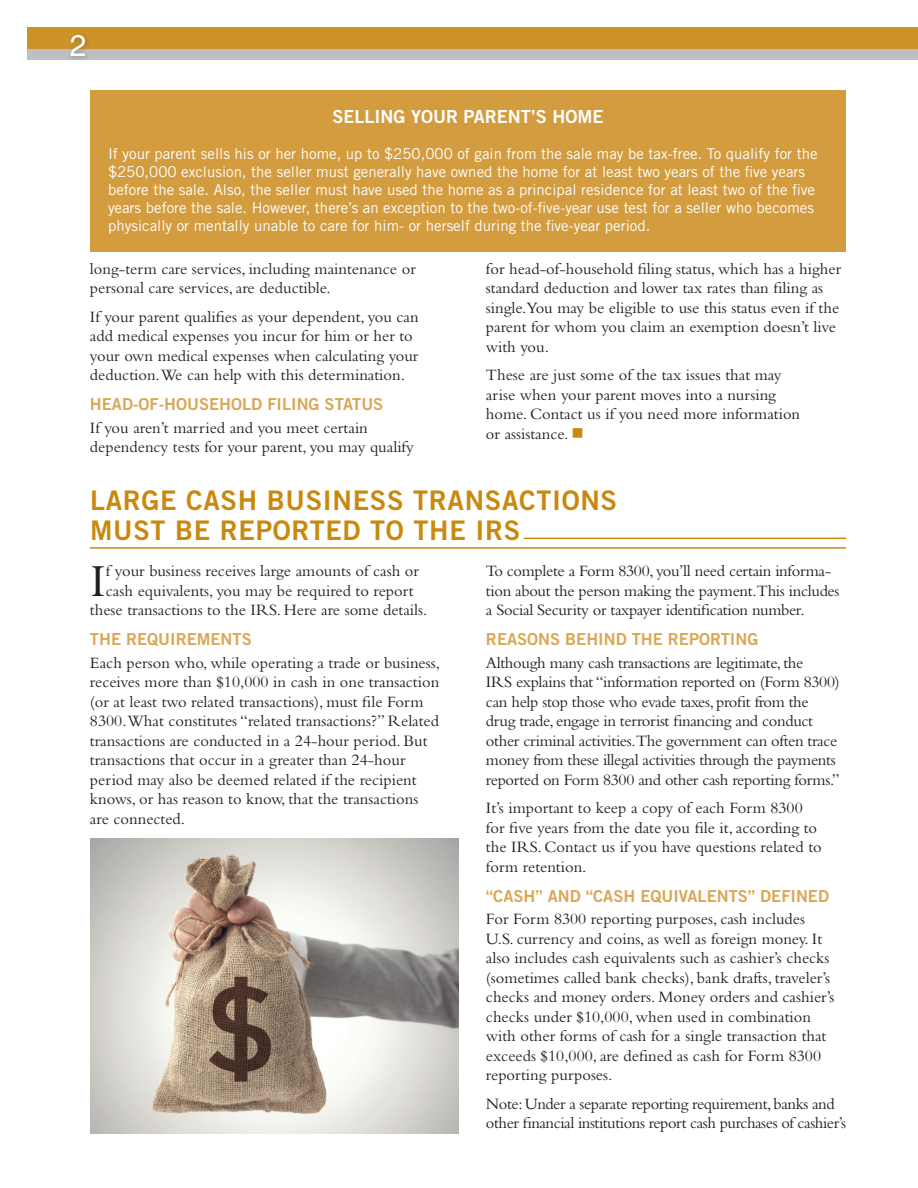
<style>
.page{position:relative;width:918px;height:1188px;background:#fff}
.page>*{position:absolute;margin:0;border:0;box-sizing:border-box;transform-origin:0 0}
.t1{font:47.85px "Bembo Std";color:#231f20}
.t2{font:30px "Helvetica LT Std";color:#fff}
.t3{font:27px/30px "Trade Gothic LT Std Bd 2";letter-spacing:.025em;color:#c8890e}
.t4{font:18px "Trade Gothic LT Std Bd 2";color:#fff}
.t5{font:16.5px/19.5px "Bembo Std";color:#231f20}
.t6{font:16.5px/19.5px "Bembo Std";letter-spacing:-.02em;color:#231f20}
.t7{font:16.5px/19.5px "Bembo Std";letter-spacing:-.025em;color:#231f20}
.t8{font:16.5px "Trade Gothic LT Std Bd 2";color:#d9a756}
.t9{font:15px/18px "Trade Gothic LT Std";color:#fff}
.s1{color:#c8890e}
</style>
<div class="page">
<div style="left:27px;top:44px;width:891px;height:16px;background:#bebfc2"></div>
<div style="left:27px;top:27px;width:891px;height:22px;background:#cd9328"></div>
<hr style="left:524px;top:538px;width:322px;height:1px;background:#c8890e">
<hr style="left:90px;top:547px;width:756px;height:2px;background:#c8890e">
<div style="left:67px;top:31px;width:24px;height:31px;background:#231f20;opacity:.3"></div>
<div style="left:90px;top:90px;width:756px;height:162px;background:#d39c3f"></div>
<img style="left:90px;top:839px;width:369px;height:295px">
<h2 class="t2" style="left:70px;top:28px;width:18px">2</h2>
<p class="t4" style="left:333px;top:106px;width:272px">SELLING YOUR PARENT’S HOME</p>
<p class="t9" style="left:108px;top:145px;width:711px">If your parent sells his or her home, up to $250,000 of gain from the sale may be tax-free. To qualify for the $250,000 exclusion, the seller must generally have owned the home for at least two years of the five years before the sale. Also, the seller must have used the home as a principal residence for at least two of the five years before the sale. However, there’s an exception to the two-of-five-year use test for a seller who becomes physically or mentally unable to care for him- or herself during the five-year period.</p>
<p class="t5" style="left:90px;top:258px;width:327px">long-term care services, including maintenance or personal care services, are deductible.</p>
<p class="t5" style="left:90px;top:306px;width:330px">If your parent qualifies as your dependent, you can add medical expenses you incur for him or her to your own medical expenses when calculating your deduction.We can help with this determination.</p>
<p class="t8" style="left:90px;top:394px;width:295px">HEAD-OF-HOUSEHOLD FILING STATUS</p>
<p class="t5" style="left:90px;top:417px;width:325px">If you aren’t married and you meet certain dependency tests for your parent, you may qualify</p>
<p class="t5" style="left:486px;top:258px;width:357px">for head-of-household filing status, which has a higher standard deduction and lower tax rates than filing as single.You may be eligible to use this status even if the parent for whom you claim an exemption doesn’t live with you.</p>
<p class="t5" style="left:486px;top:365px;width:316px">These are just some of the tax issues that may arise when your parent moves into a nursing home. Contact us if you need more information or assistance. <span class="s1">■</span></p>
<h3 class="t3" style="left:90px;top:485px;width:529px">LARGE CASH BUSINESS TRANSACTIONS<br>MUST BE REPORTED TO THE IRS</h3>
<p class="t5" style="left:90px;top:561px;width:339px;text-align:center">f your business receives large amounts of cash or cash equivalents, you may be required to report these transactions to the IRS. Here are some details.</p>
<p class="t8" style="left:90px;top:629px;width:163px">THE REQUIREMENTS</p>
<p class="t5" style="left:90px;top:653px;width:352px">Each person who, while operating a trade or business, receives more than $10,000 in cash in one transaction (or at least two related transactions), must file Form 8300.What constitutes “related transactions?” Related transactions are conducted in a 24-hour period. But transactions that occur in a greater than 24-hour period may also be deemed related if the recipient knows, or has reason to know, that the transactions are connected.</p>
<h1 class="t1" style="left:90px;top:553px;width:17px">I</h1>
<p class="t6" style="left:486px;top:561px;width:355px">To complete a Form 8300, you’ll need certain informa&shy;tion about the person making the payment.This includes a Social Security or taxpayer identification number.</p>
<p class="t8" style="left:486px;top:629px;width:274px">REASONS BEHIND THE REPORTING</p>
<p class="t6" style="left:486px;top:653px;width:355px">Although many cash transactions are legitimate, the<br>IRS explains that “information reported on (Form 8300) can help stop those who evade taxes, profit from the drug trade, engage in terrorist financing and conduct other criminal activities.The government can often trace money from these illegal activities through the payments reported on Form 8300 and other cash reporting forms.”</p>
<p class="t5" style="left:486px;top:798px;width:337px">It’s important to keep a copy of each Form 8300 for five years from the date you file it, according to the IRS. Contact us if you have questions related to form retention.</p>
<p class="t8" style="left:486px;top:886px;width:345px">“CASH” AND “CASH EQUIVALENTS” DEFINED</p>
<p class="t5" style="left:486px;top:909px;width:350px">For Form 8300 reporting purposes, cash includes U.S. currency and coins, as well as foreign money. It also includes cash equivalents such as cashier’s checks (sometimes called bank checks), bank drafts, traveler’s checks and money orders. Money orders and cashier’s checks under $10,000, when used in combination with other forms of cash for a single transaction that exceeds $10,000, are defined as cash for Form 8300 reporting purposes.</p>
<p class="t7" style="left:486px;top:1094px;width:362px">Note: Under a separate reporting requirement, banks and other financial institutions report cash purchases of cashier’s</p>
</div>
